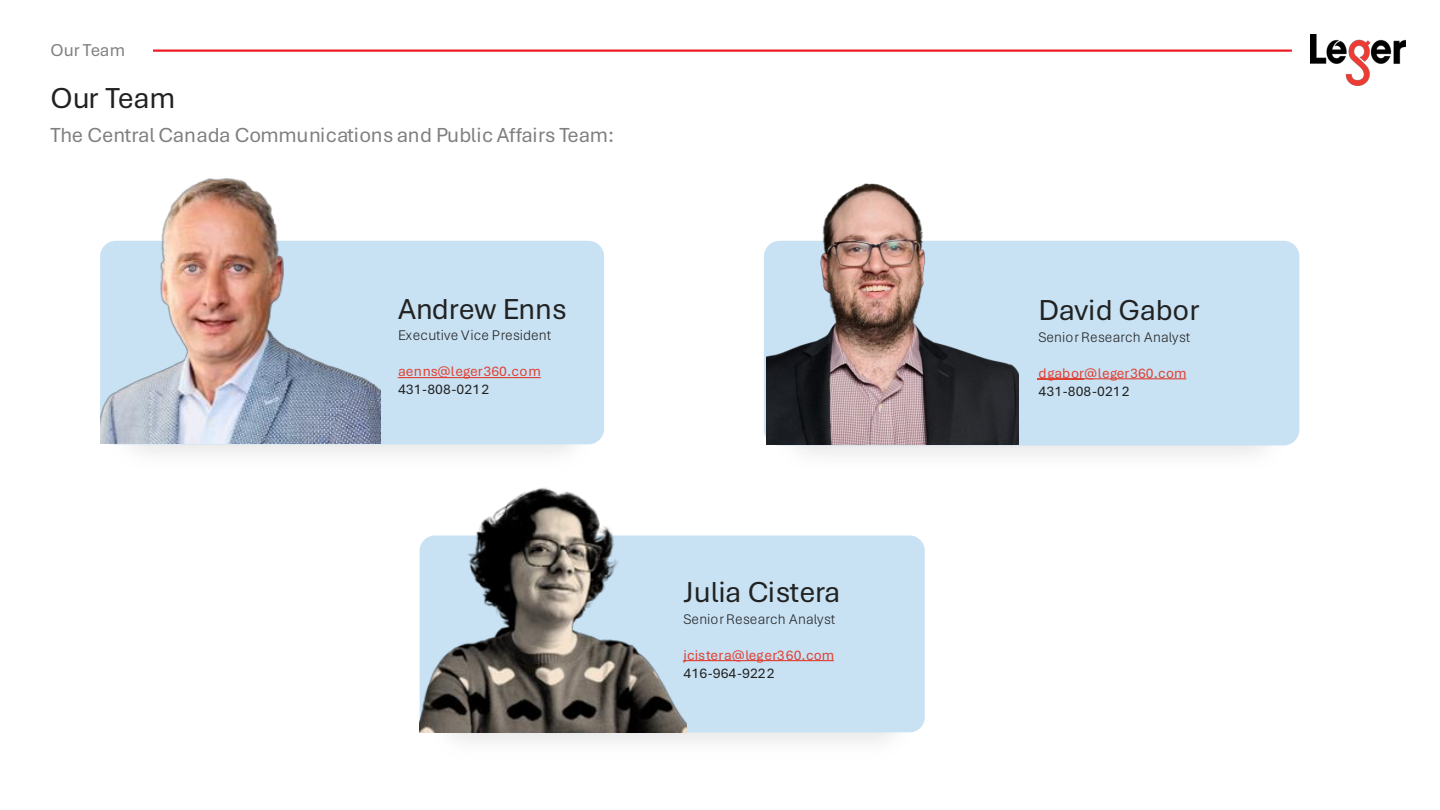
<style>
.page{position:relative;width:1440px;height:810px;background:#fff}
.page>*{position:absolute;margin:0;border:0;box-sizing:border-box;transform-origin:0 0}
.t1{font:30.45px "Aptos";letter-spacing:-.005em;color:#212221}
.t2{font:30.45px "Aptos";letter-spacing:-.015em;color:#212121}
.t3{font:21.45px "Aptos";letter-spacing:-.005em;color:#7f7f7f}
.t4{font:18px "Aptos";color:#7f7f7f}
.t5{font:300 14.7px "Aptos";letter-spacing:.015em;color:#212221}
.t6{font:14.7px "Aptos";letter-spacing:.01em;color:#e04133}
.t7{font:14.7px "Aptos";letter-spacing:.005em;color:#212221}
</style>
<div class="page">
<img style="left:1311px;top:35px;width:94px;height:51px">
<hr style="left:98px;top:50px;width:1194px;height:2px;background:#ed1c24">
<img style="left:419px;top:535px;width:505px;height:207px">
<div style="left:420px;top:536px;width:505px;height:196px;background:#c8e1f3;border-radius:15px"></div>
<img style="left:764px;top:240px;width:536px;height:215px">
<div style="left:764px;top:241px;width:535px;height:205px;background:#c8e1f3;border-radius:16px"></div>
<svg style="left:686px;top:660px;width:148px;height:1px"></svg>
<div style="left:39px;top:36px;width:114px;height:40px;background:#fff"></div>
<div style="left:100px;top:241px;width:504px;height:203px;background:#c8e1f3;border-radius:16px"></div>
<img style="left:100px;top:178px;width:280px;height:265px">
<img style="left:420px;top:488px;width:266px;height:244px">
<img style="left:766px;top:183px;width:252px;height:261px">
<hr style="left:1038px;top:378px;width:46px;height:1px;background:#e04133">
<svg style="left:1084px;top:378px;width:102px;height:1px"></svg>
<svg style="left:398px;top:377px;width:143px;height:1px"></svg>
<p class="t4" style="left:50px;top:39px;width:76px">Our Team</p>
<h1 class="t2" style="left:50px;top:79px;width:126px">Our Team</h1>
<h2 class="t3" style="left:50px;top:122px;width:565px">The Central Canada Communications and Public Affairs Team:</h2>
<h1 class="t1" style="left:398px;top:290px;width:170px">Andrew Enns</h1>
<p class="t5" style="left:398px;top:327px;width:155px">Executive Vice President</p>
<p class="t6" style="left:398px;top:363px;width:144px">aenns@leger360.com</p>
<p class="t7" style="left:398px;top:381px;width:93px">431-808-0212</p>
<h1 class="t1" style="left:684px;top:574px;width:158px">Julia Cistera</h1>
<p class="t5" style="left:684px;top:610px;width:153px">Senior Research Analyst</p>
<p class="t6" style="left:684px;top:646px;width:152px">jcistera@leger360.com</p>
<p class="t7" style="left:684px;top:664px;width:93px">416-964-9222</p>
<h1 class="t1" style="left:1039px;top:292px;width:163px">David Gabor</h1>
<p class="t5" style="left:1039px;top:328px;width:153px">Senior Research Analyst</p>
<p class="t6" style="left:1039px;top:364px;width:149px">dgabor@leger360.com</p>
<p class="t7" style="left:1039px;top:382px;width:93px">431-808-0212</p>
</div>
